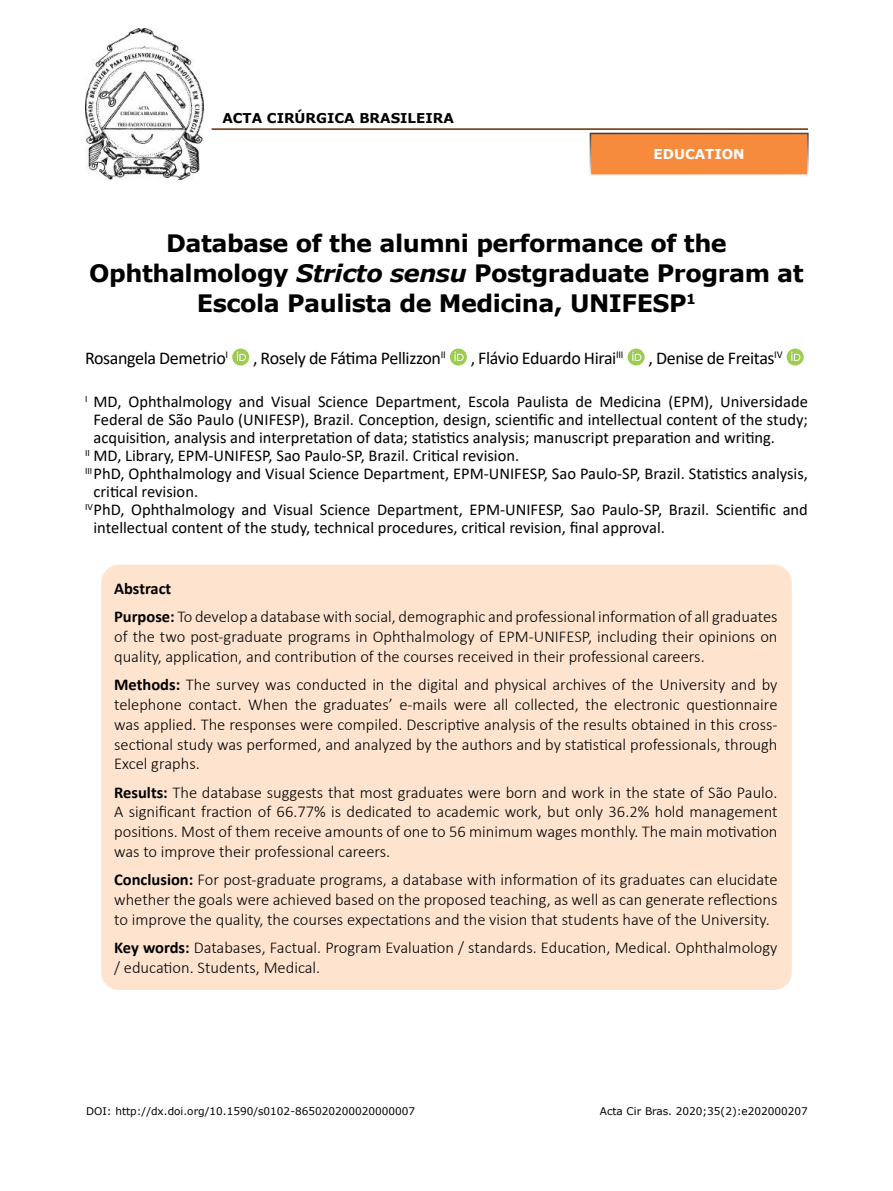
<style>
.page{position:relative;width:893px;height:1191px;background:#fff}
.page>*{position:absolute;margin:0;border:0;box-sizing:border-box;transform-origin:0 0}
.t1{font:700 24px/30px "Verdana";letter-spacing:-.02em;color:#000;text-align:center}
.t2{font:18px "Calibri";letter-spacing:-.02em;color:#000}
.t3{font:300 16.5px/19.8px "Calibri";color:#000}
.t4{font:16.5px "Calibri";color:#000}
.t5{font:700 13.5px "Verdana";color:#000}
.t6{font:700 13.5px "Verdana";color:#fff}
.t7{font:10.5px "Verdana";color:#000}
.s1{font-style:italic}
.s2{font-weight:700}
</style>
<div class="page">
<div style="left:232px;top:348px;width:17px;height:17px;background:#9ccc51;border-radius:50%"></div>
<svg style="left:237px;top:352px;width:9px;height:9px"></svg>
<div style="left:450px;top:348px;width:17px;height:17px;background:#9ccc51;border-radius:50%"></div>
<svg style="left:454px;top:352px;width:10px;height:9px"></svg>
<div style="left:628px;top:348px;width:17px;height:17px;background:#9ccc51;border-radius:50%"></div>
<svg style="left:632px;top:352px;width:9px;height:9px"></svg>
<div style="left:787px;top:348px;width:17px;height:17px;background:#9ccc51;border-radius:50%"></div>
<svg style="left:791px;top:352px;width:9px;height:9px"></svg>
<div style="left:590px;top:133px;width:218px;height:42px;background:#f68b3d"></div>
<div style="left:590px;top:133px;width:219px;height:43px;border:2px solid #fff"></div>
<img style="left:85px;top:29px;width:118px;height:151px">
<div style="left:101px;top:564px;width:691px;height:426px;background:#fee4cf;border-radius:18px"></div>
<hr style="left:212px;top:128px;width:596px;height:2px;background:#6a2c00">
<p class="t5" style="left:222px;top:109px;width:233px">ACTA CIRÚRGICA BRASILEIRA</p>
<p class="t6" style="left:654px;top:145px;width:93px">EDUCATION</p>
<h1 class="t1" style="left:89px;top:228px;width:716px">Database of the alumni performance of the<br>Ophthalmology <span class="s1">Stricto sensu</span> Postgraduate Program at<br>Escola Paulista de Medicina, UNIFESP<sup>1</sup></h1>
<p class="t2" style="left:85px;top:345px;width:145px">Rosangela Demetrio<sup>I</sup></p>
<p class="t2" style="left:253px;top:345px;width:194px">, Rosely de Fátima Pellizzon<sup>II</sup></p>
<p class="t2" style="left:471px;top:345px;width:154px">, Flávio Eduardo Hirai<sup>III</sup></p>
<p class="t2" style="left:648px;top:345px;width:136px">, Denise de Freitas<sup>IV</sup></p>
<p class="t4" style="left:85px;top:390px;width:724px"><sup>I</sup> MD, Ophthalmology and Visual Science Department, Escola Paulista de Medicina (EPM), Universidade</p>
<p class="t4" style="left:94px;top:408px;width:716px">Federal de São Paulo (UNIFESP), Brazil. Conception, design, scientific and intellectual content of the study;</p>
<p class="t4" style="left:94px;top:426px;width:683px">acquisition, analysis and interpretation of data; statistics analysis; manuscript preparation and writing.</p>
<p class="t4" style="left:85px;top:444px;width:436px"><sup>II</sup> MD, Library, EPM-UNIFESP, Sao Paulo-SP, Brazil. Critical revision.</p>
<p class="t4" style="left:85px;top:462px;width:724px"><sup>III</sup>PhD, Ophthalmology and Visual Science Department, EPM-UNIFESP, Sao Paulo-SP, Brazil. Statistics analysis,</p>
<p class="t4" style="left:94px;top:480px;width:106px">critical revision.</p>
<p class="t4" style="left:85px;top:498px;width:724px"><sup>IV</sup>PhD, Ophthalmology and Visual Science Department, EPM-UNIFESP, Sao Paulo-SP, Brazil. Scientific and</p>
<p class="t4" style="left:94px;top:516px;width:573px">intellectual content of the study, technical procedures, critical revision, final approval.</p>
<p class="t3" style="left:114px;top:574px;width:665px;line-height:28.3px"><span class="s2">Abstract<br>Purpose:</span> To develop a database with social, demographic and professional information of all graduates</p>
<p class="t3" style="left:114px;top:626px;width:665px">of the two post-graduate programs in Ophthalmology of EPM-UNIFESP, including their opinions on quality, application, and contribution of the courses received in their professional careers.</p>
<p class="t3" style="left:114px;top:674px;width:665px;text-align:justify"><span class="s2">Methods:</span> The survey was conducted in the digital and physical archives of the University and by telephone contact. When the graduates’ e-mails were all collected, the electronic questionnaire was applied. The responses were compiled. Descriptive analysis of the results obtained in this cross&shy;sectional study was performed, and analyzed by the authors and by statistical professionals, through Excel graphs.</p>
<p class="t3" style="left:114px;top:782px;width:665px;text-align:justify"><span class="s2">Results:</span> The database suggests that most graduates were born and work in the state of São Paulo.<br>A significant fraction of 66.77% is dedicated to academic work, but only 36.2% hold management positions. Most of them receive amounts of one to 56 minimum wages monthly. The main motivation was to improve their professional careers.</p>
<p class="t3" style="left:114px;top:870px;width:665px;text-align:justify"><span class="s2">Conclusion:</span> For post-graduate programs, a database with information of its graduates can elucidate whether the goals were achieved based on the proposed teaching, as well as can generate reflections to improve the quality, the courses expectations and the vision that students have of the University.</p>
<p class="t3" style="left:114px;top:937px;width:665px"><span class="s2">Key words:</span> Databases, Factual. Program Evaluation / standards. Education, Medical. Ophthalmology / education. Students, Medical.</p>
<p class="t7" style="left:86px;top:1103px;width:331px">DOI: http://dx.doi.org/10.1590/s0102-865020200020000007</p>
<p class="t7" style="left:600px;top:1103px;width:210px">Acta Cir Bras. 2020;35(2):e202000207</p>
</div>
